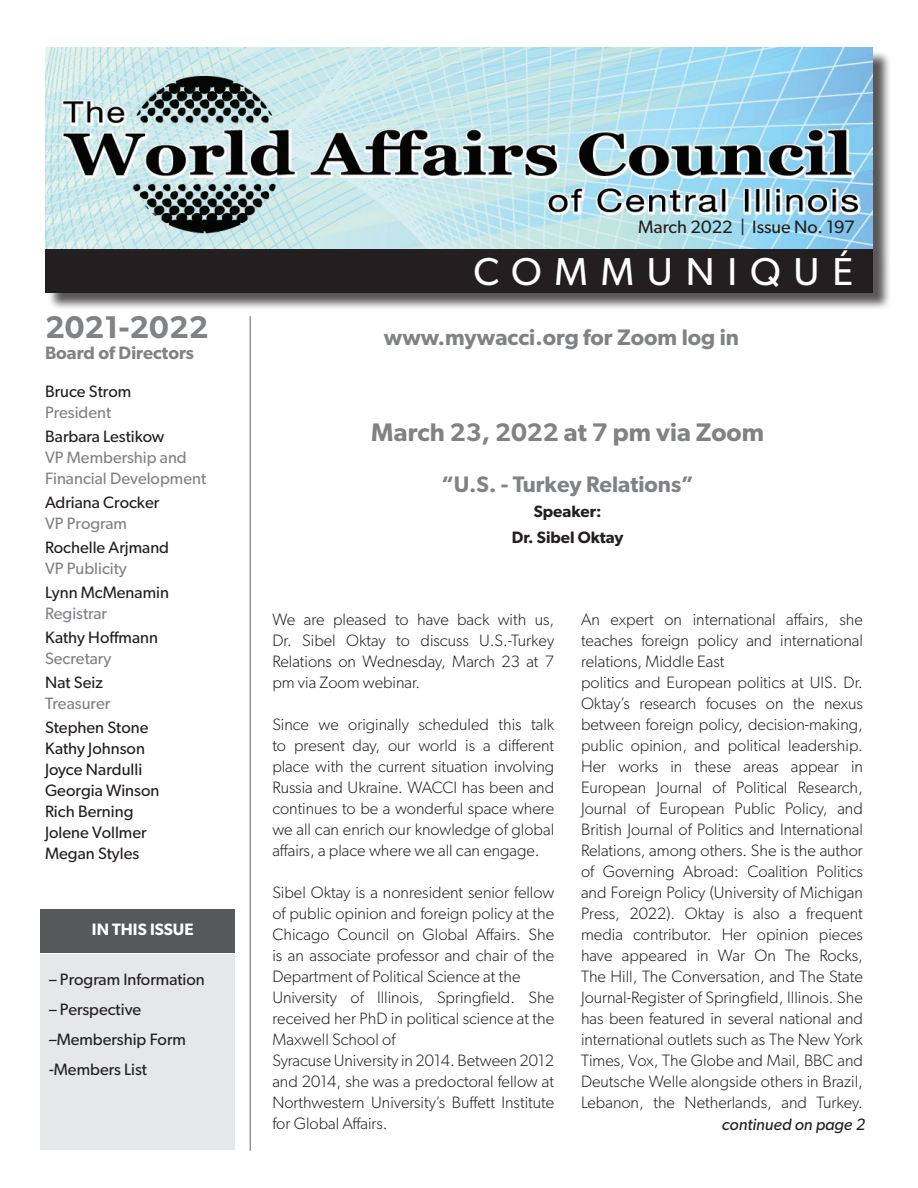
<style>
.page{position:relative;width:918px;height:1188px;background:#fff}
.page>*{position:absolute;margin:0;border:0;box-sizing:border-box;transform-origin:0 0}
.t1{font:39px "Gibson";letter-spacing:.33em;color:#fff}
.t2{font:600 31.5px "Gibson";color:#808285}
.t3{font:600 25.5px "Gibson";color:#808285}
.t4{font:600 22.5px "Gibson";color:#808285}
.t5{font:18px "Gibson";color:#231f20}
.t6{font:600 18px "Gibson";color:#808285}
.t7{font:300 16.5px/21px "Gibson";color:#231f20}
.t8{font:16.5px/21px "Gibson";color:#231f20}
.t9{font:16.5px/21px "Gibson";color:#808285}
.t10{font:600 16.5px/25.5px "Gibson";color:#231f20;text-align:center}
.t11{font:italic 16.5px "Gibson";color:#231f20}
.t12{font:600 16.5px "Gibson";color:#fff}
</style>
<div class="page">
<div style="left:47px;top:50px;width:845px;height:261px;background:#231f20;opacity:.75"></div>
<img style="left:45px;top:48px;width:828px;height:201px">
<div style="left:45px;top:249px;width:828px;height:43px;background:#231f20"></div>
<div style="left:40px;top:954px;width:195px;height:196px;background:#e6e7e9"></div>
<div style="left:40px;top:910px;width:195px;height:43px;background:#57585a"></div>
<hr style="left:250px;top:316px;width:1px;height:835px;background:#939598">
<h2 class="t2" style="left:45px;top:308px;width:165px">2021-2022</h2>
<p class="t6" style="left:45px;top:342px;width:150px">Board of Directors</p>
<p class="t8" style="left:45px;top:380px;width:88px">Bruce Strom</p>
<p class="t9" style="left:45px;top:401px;width:68px">President</p>
<p class="t8" style="left:45px;top:425px;width:121px">Barbara Lestikow</p>
<p class="t9" style="left:45px;top:446px;width:163px">VP Membership and<br>Financial Development</p>
<p class="t8" style="left:45px;top:491px;width:116px">Adriana Crocker</p>
<p class="t9" style="left:45px;top:512px;width:84px">VP Program</p>
<p class="t8" style="left:45px;top:536px;width:126px">Rochelle Arjmand</p>
<p class="t9" style="left:45px;top:557px;width:83px">VP Publicity</p>
<p class="t8" style="left:45px;top:581px;width:125px">Lynn McMenamin</p>
<p class="t9" style="left:45px;top:602px;width:64px">Registrar</p>
<p class="t8" style="left:45px;top:626px;width:115px">Kathy Hoffmann</p>
<p class="t9" style="left:45px;top:647px;width:68px">Secretary</p>
<p class="t8" style="left:45px;top:671px;width:59px">Nat Seiz</p>
<p class="t9" style="left:45px;top:692px;width:67px">Treasurer</p>
<p class="t8" style="left:45px;top:716px;width:116px">Stephen Stone<br>Kathy Johnson<br>Joyce Nardulli<br>Georgia Winson<br>Rich Berning<br>Jolene Vollmer<br>Megan Styles</p>
<p class="t12" style="left:92px;top:919px;width:103px">IN THIS ISSUE</p>
<p class="t8" style="left:49px;top:968px;width:157px">– Program Information</p>
<p class="t8" style="left:49px;top:994px;width:138px;line-height:30px">– Perspective –Membership Form -Members List</p>
<p class="t5" style="left:638px;top:216px;width:218px">March 2022 | Issue No. 197</p>
<h1 class="t1" style="left:474px;top:248px;width:381px">COMMUNIQUÉ</h1>
<h3 class="t4" style="left:384px;top:324px;width:357px">www.mywacci.org for Zoom log in</h3>
<h3 class="t3" style="left:371px;top:417px;width:395px">March 23, 2022 at 7 pm via Zoom</h3>
<h3 class="t4" style="left:441px;top:471px;width:254px">“U.S. - Turkey Relations”</h3>
<p class="t10" style="left:512px;top:499px;width:113px">Speaker:<br>Dr. Sibel Oktay</p>
<p class="t7" style="left:272px;top:609px;width:283px;text-align:justify">We are pleased to have back with us, Dr. Sibel Oktay to discuss U.S.-Turkey Relations on Wednesday, March 23 at 7 pm via Zoom webinar.</p>
<p class="t7" style="left:272px;top:714px;width:283px;text-align:justify">Since we originally scheduled this talk to present day, our world is a different place with the current situation involving Russia and Ukraine. WACCI has been and continues to be a wonderful space where we all can enrich our knowledge of global affairs, a place where we all can engage.</p>
<p class="t7" style="left:272px;top:882px;width:283px">Sibel Oktay is a nonresident senior fellow of public opinion and foreign policy at the Chicago Council on Global Affairs. She is an associate professor and chair of the Department of Political Science at the University of Illinois, Springfield. She received her PhD in political science at the Maxwell School of<br>Syracuse University in 2014. Between 2012 and 2014, she was a predoctoral fellow at Northwestern University’s Buffett Institute for Global Affairs.</p>
<p class="t7" style="left:581px;top:609px;width:283px">An expert on international affairs, she teaches foreign policy and international relations, Middle East<br>politics and European politics at UIS. Dr.<br>Oktay’s research focuses on the nexus between foreign policy, decision-making, public opinion, and political leadership.<br>Her works in these areas appear in European Journal of Political Research, Journal of European Public Policy, and British Journal of Politics and International Relations, among others. She is the author of Governing Abroad: Coalition Politics and Foreign Policy (University of Michigan Press, 2022). Oktay is also a frequent media contributor. Her opinion pieces have appeared in War On The Rocks, The Hill, The Conversation, and The State Journal-Register of Springfield, Illinois. She has been featured in several national and international outlets such as The New York Times, Vox, The Globe and Mail, BBC and Deutsche Welle alongside others in Brazil, Lebanon, the Netherlands, and Turkey.</p>
<p class="t11" style="left:722px;top:1114px;width:145px">continued on page 2</p>
</div>
